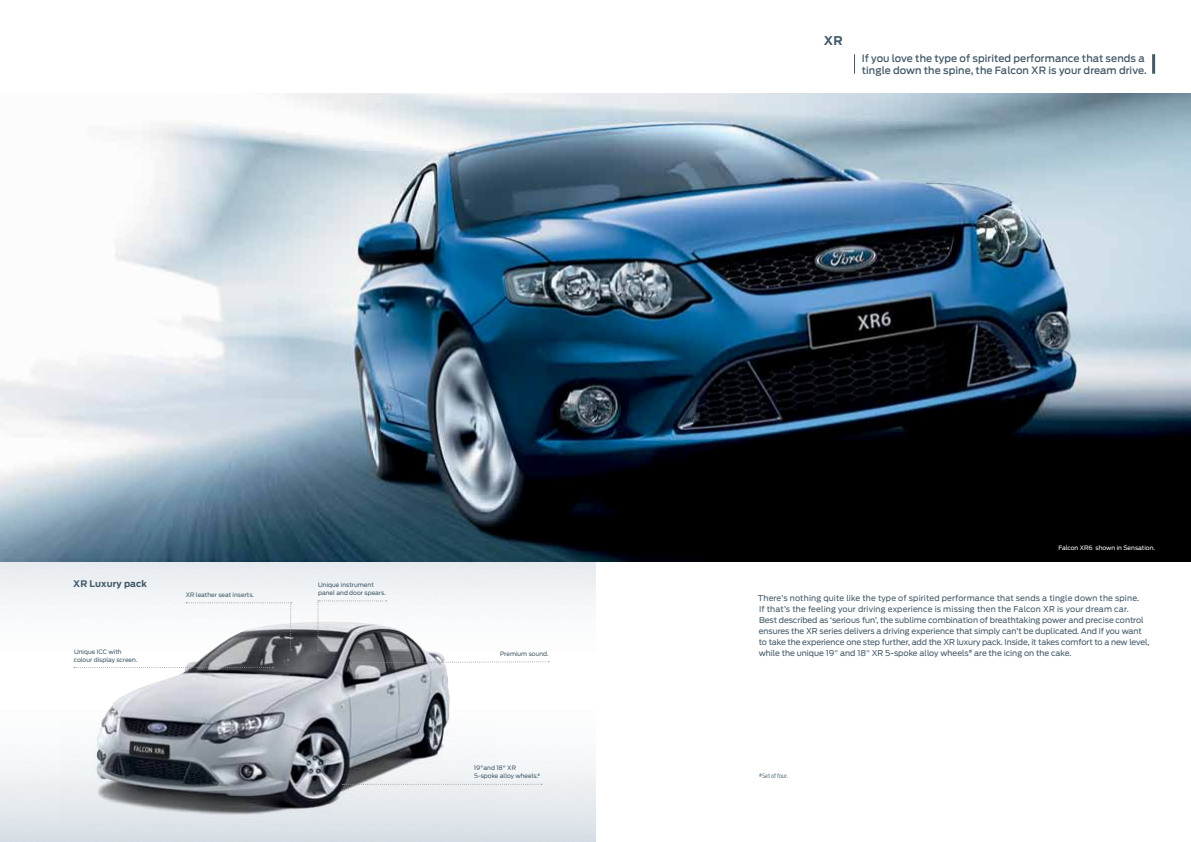
<style>
.page{position:relative;width:1191px;height:842px;background:#fff}
.page>*{position:absolute;margin:0;border:0;box-sizing:border-box;transform-origin:0 0}
.feature_heads_level{font:700 12px "Ford Antenna";color:#425968}
.feature_copy_level_2{font:500 10px/12px "Ford Antenna";letter-spacing:.01em;color:#425968}
.Floating_Copy{font:700 9px "Ford Antenna";letter-spacing:.015em;color:#425968}
.Floating_Copy-2{font:8px/11px "Ford Antenna";letter-spacing:-.005em;color:#425968}
.Captions{font:6px/8px "Ford Antenna";color:#425968}
.Captions-2{font:6px "Ford Antenna";color:#fff}
.disclaimer{font:300 6px "Ford Antenna Cond";letter-spacing:.02em;color:#425968}
.s1{font-weight:300}
</style>
<div class="page">
<img style="left:0;top:561px;width:595px;height:281px">
<img style="left:0;top:94px;width:1191px;height:467px">
<img style="left:59px;top:718px;width:438px;height:108px">
<img style="left:95px;top:622px;width:355px;height:185px">
<svg style="left:74px;top:667px;width:199px;height:1px"></svg>
<svg style="left:186px;top:602px;width:106px;height:48px"></svg>
<svg style="left:353px;top:661px;width:196px;height:2px"></svg>
<svg style="left:317px;top:600px;width:69px;height:50px"></svg>
<svg style="left:342px;top:784px;width:200px;height:1px"></svg>
<svg style="left:854px;top:54px;width:1px;height:20px"></svg>
<hr style="left:1152px;top:54px;width:3px;height:20px;background:#425968">
<p class="Floating_Copy" style="left:73px;top:576px;width:75px">XR Luxury pack</p>
<p class="Captions" style="left:74px;top:647px;width:65px">Unique ICC with colour display screen.</p>
<p class="Captions" style="left:186px;top:590px;width:70px">XR leather seat inserts.</p>
<p class="Captions" style="left:318px;top:580px;width:69px">Unique instrument panel and door spears.</p>
<p class="Captions" style="left:500px;top:649px;width:50px">Premium sound.</p>
<p class="Captions" style="left:474px;top:763px;width:68px">19"and 18" XR<br>5-spoke alloy wheels.<sup>#</sup></p>
<p class="feature_heads_level" style="left:824px;top:30px;width:20px">XR</p>
<p class="feature_copy_level_2" style="left:861px;top:51px;width:287px">If you love the type of spirited performance that sends a tingle down the spine, the Falcon XR is your dream drive.</p>
<p class="Captions-2" style="left:1058px;top:543px;width:98px">Falcon XR6 shown in Sensation.</p>
<p class="Floating_Copy-2" style="left:758px;top:591px;width:393px">There’s nothing quite like the type of spirited performance that sends a tingle down the spine.<br>If that’s the feeling your driving experience is missing then the Falcon XR is your dream car.<br>Best described as ‘serious fun’, the sublime combination of breathtaking power and precise control ensures the XR series delivers a driving experience that simply can’t be duplicated. And if you want to take the experience one step further, add the XR luxury pack. Inside, it takes comfort to a new level, while the unique 19<span class="s1">"</span> and 18<span class="s1">"</span> XR 5-spoke alloy wheels<sup>#</sup> are the icing on the cake.</p>
<p class="disclaimer" style="left:759px;top:771px;width:30px"><sup>#</sup>Set of four.</p>
</div>
